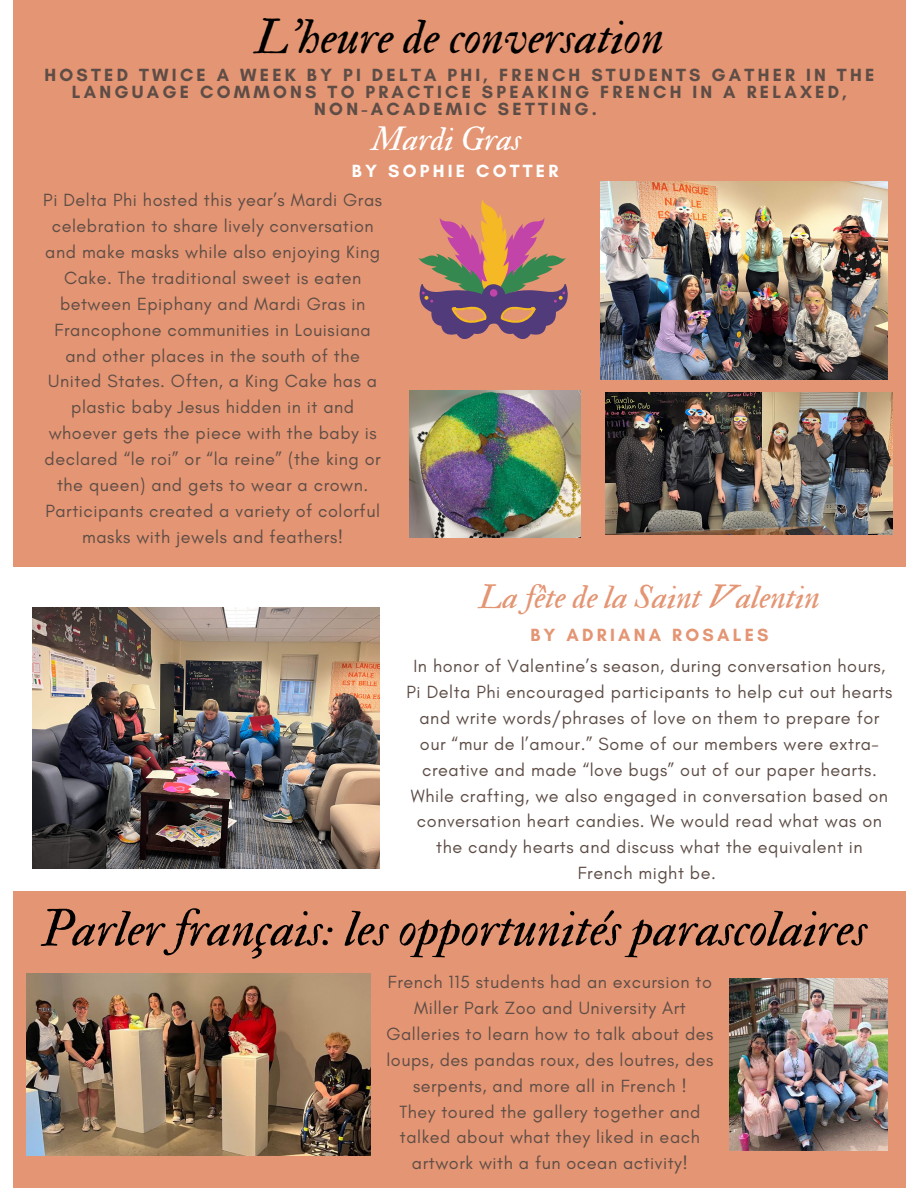
<style>
.page{position:relative;width:918px;height:1188px;background:#fff}
.page>*{position:absolute;margin:0;border:0;box-sizing:border-box;transform-origin:0 0}
.t1{font:51px "IM FELL Double Pica Italic";color:#000}
.t2{font:48px "IM FELL Double Pica Italic";color:#000}
.t3{font:33px "IM FELL Double Pica Italic";color:#e49573}
.t4{font:33px "IM FELL Double Pica Italic";color:#fff}
.t5{font:18px/25.8px "Glacial Indifference";letter-spacing:.03em;color:#5d4d46;text-align:center}
.t6{font:700 18px/16.8px "Glacial Indifference";letter-spacing:.18em;color:#5d4d46;text-align:center}
.t7{font:700 18px "Glacial Indifference";letter-spacing:.18em;color:#e49573}
.t8{font:700 18px "Glacial Indifference";letter-spacing:.18em;color:#fff}
</style>
<div class="page">
<div style="left:13px;top:0;width:892px;height:566px;background:#e49573"></div>
<img style="left:601px;top:181px;width:287px;height:198px">
<img style="left:606px;top:393px;width:287px;height:142px">
<img style="left:410px;top:390px;width:171px;height:147px">
<img style="left:32px;top:608px;width:348px;height:261px">
<div style="left:13px;top:892px;width:892px;height:296px;background:#e49573"></div>
<img style="left:26px;top:973px;width:344px;height:182px">
<img style="left:729px;top:978px;width:159px;height:173px">
<svg style="left:418px;top:199px;width:150px;height:140px"></svg>
<h2 class="t2" style="left:255px;top:8px;width:411px">L'heure de conversation</h2>
<p class="t6" style="left:44px;top:66px;width:831px">HOSTED TWICE A WEEK BY PI DELTA PHI, FRENCH STUDENTS GATHER IN THE<br>LANGUAGE COMMONS TO PRACTICE SPEAKING FRENCH IN A RELAXED,<br>NON-ACADEMIC SETTING.</p>
<h3 class="t4" style="left:371px;top:119px;width:151px">Mardi Gras</h3>
<p class="t8" style="left:352px;top:160px;width:208px">BY SOPHIE COTTER</p>
<p class="t5" style="left:43px;top:187px;width:340px">Pi Delta Phi hosted this year’s Mardi Gras celebration to share lively conversation and make masks while also enjoying King Cake. The traditional sweet is eaten between Epiphany and Mardi Gras in Francophone communities in Louisiana and other places in the south of the United States. Often, a King Cake has a plastic baby Jesus hidden in it and whoever gets the piece with the baby is declared “le roi” or “la reine” (the king or the queen) and gets to wear a crown.<br>Participants created a variety of colorful masks with jewels and feathers!</p>
<h3 class="t3" style="left:479px;top:577px;width:343px">La fête de la Saint Valentin</h3>
<p class="t7" style="left:530px;top:624px;width:240px">BY ADRIANA ROSALES</p>
<p class="t5" style="left:407px;top:653px;width:487px">In honor of Valentine’s season, during conversation hours, Pi Delta Phi encouraged participants to help cut out hearts and write words/phrases of love on them to prepare for our “mur de l’amour.” Some of our members were extra&shy;creative and made “love bugs” out of our paper hearts.<br>While crafting, we also engaged in conversation based on conversation heart candies. We would read what was on the candy hearts and discuss what the equivalent in<br>French might be.</p>
<h1 class="t1" style="left:41px;top:898px;width:828px">Parler français: les opportunités parascolaires</h1>
<p class="t5" style="left:386px;top:969px;width:329px">French 115 students had an excursion to Miller Park Zoo and University Art Galleries to learn how to talk about des loups, des pandas roux, des loutres, des serpents, and more all in French !<br>They toured the gallery together and talked about what they liked in each artwork with a fun ocean activity!</p>
</div>
